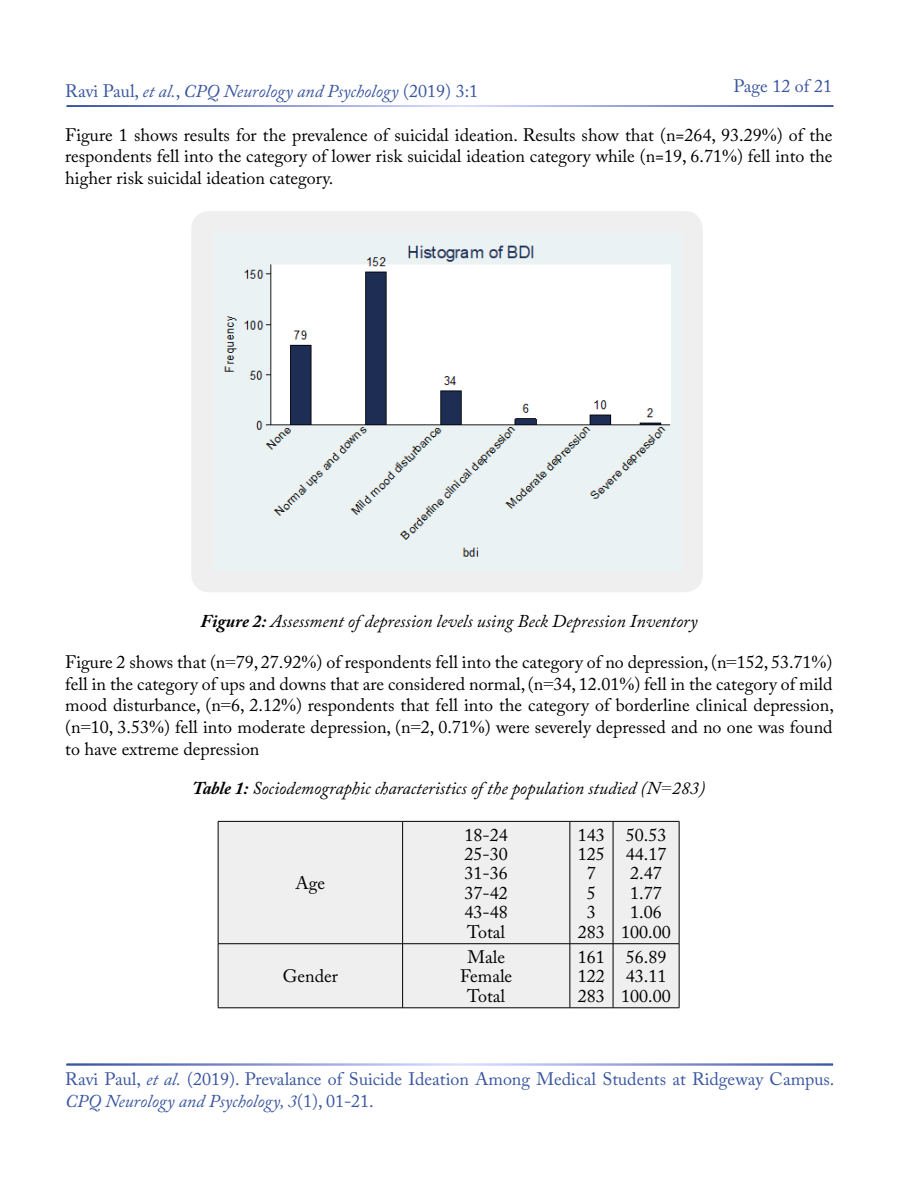
<style>
.page{position:relative;width:900px;height:1200px;background:#fff}
.page>*{position:absolute;margin:0;border:0;box-sizing:border-box;transform-origin:0 0}
.t1{font:18px/19.4px "Adobe Caslon Pro";color:#000;text-align:justify}
.t2{font:18px/21.6px "Adobe Caslon Pro";color:#3955a0}
.t3{font:italic 18px "Adobe Caslon Pro";color:#000}
.t4{font:italic 18px "Adobe Caslon Pro";color:#3955a0}
.s1{font-style:normal}
.s2{font-family:"Times New Roman"}
.s3{font-weight:700}
.s4{font-style:italic}
</style>
<div class="page">
<div style="left:191px;top:211px;width:512px;height:381px;background:#efeff0;border-radius:18px"></div>
<img style="left:224px;top:245px;width:447px;height:312px">
<div style="left:219px;top:822px;width:460px;height:186px;background:#efeff0"></div>
<hr style="left:218px;top:821px;width:185px;height:1px;background:#000">
<hr style="left:218px;top:822px;width:1px;height:122px;background:#000">
<hr style="left:403px;top:821px;width:167px;height:1px;background:#000">
<hr style="left:402px;top:822px;width:1px;height:122px;background:#000">
<hr style="left:570px;top:821px;width:43px;height:1px;background:#000">
<hr style="left:570px;top:822px;width:1px;height:122px;background:#000">
<hr style="left:613px;top:821px;width:66px;height:1px;background:#000">
<hr style="left:613px;top:822px;width:1px;height:122px;background:#000">
<hr style="left:679px;top:822px;width:1px;height:122px;background:#000">
<hr style="left:218px;top:943px;width:185px;height:1px;background:#000">
<hr style="left:218px;top:944px;width:1px;height:64px;background:#000">
<hr style="left:403px;top:943px;width:167px;height:1px;background:#000">
<hr style="left:402px;top:944px;width:1px;height:64px;background:#000">
<hr style="left:570px;top:943px;width:43px;height:1px;background:#000">
<hr style="left:570px;top:944px;width:1px;height:64px;background:#000">
<hr style="left:613px;top:943px;width:66px;height:1px;background:#000">
<hr style="left:613px;top:944px;width:1px;height:64px;background:#000">
<hr style="left:679px;top:944px;width:1px;height:64px;background:#000">
<hr style="left:218px;top:1008px;width:185px;height:1px;background:#000">
<hr style="left:403px;top:1008px;width:167px;height:1px;background:#000">
<hr style="left:570px;top:1008px;width:43px;height:1px;background:#000">
<hr style="left:613px;top:1008px;width:66px;height:1px;background:#000">
<p class="t4" style="left:65px;top:80px;width:414px"><span class="s1">Ravi Paul,</span> et al.<span class="s1">,</span> CPQ Neurology and Psychology <span class="s1">(2019) 3:1</span></p>
<p class="t2" style="left:733px;top:75px;width:100px">Page 12 of 21</p>
<p class="t1" style="left:65px;top:124px;width:769px;line-height:21.6px">Figure 1 shows results for the prevalence of suicidal ideation. Results show that (n=264, 93.29<span class="s2">%</span>) of the respondents fell into the category of lower risk suicidal ideation category while (n=19, 6.71<span class="s2">%</span>) fell into the higher risk suicidal ideation category.</p>
<p class="t3" style="left:200px;top:610px;width:499px"><span class="s3">Figure 2:</span> Assessment of depression levels using Beck Depression Inventory</p>
<p class="t1" style="left:65px;top:651px;width:770px;line-height:21.6px">Figure 2 shows that (n<span class="s2">=</span>79, 27.92<span class="s2">%</span>) of respondents fell into the category of no depression, (n<span class="s2">=</span>152, 53.71<span class="s2">%</span>) fell in the category of ups and downs that are considered normal, (n<span class="s2">=</span>34, 12.01<span class="s2">%</span>) fell in the category of mild mood disturbance, (n<span class="s2">=</span>6, 2.12<span class="s2">%</span>) respondents that fell into the category of borderline clinical depression, (n<span class="s2">=</span>10, 3.53<span class="s2">%</span>) fell into moderate depression, (n<span class="s2">=</span>2, 0.71<span class="s2">%</span>) were severely depressed and no one was found to have extreme depression</p>
<p class="t3" style="left:192px;top:777px;width:515px"><span class="s3">Table 1:</span> Sociodemographic characteristics of the population studied (N<span class="s2">=</span>283)</p>
<p class="t1" style="left:296px;top:873px;width:31px">Age</p>
<p class="t1" style="left:283px;top:966px;width:57px">Gender</p>
<p class="t1" style="left:465px;top:825px;width:45px">18-24<br>25-30<br>31-36<br>37-42<br>43-48<br>Total</p>
<p class="t1" style="left:578px;top:825px;width:28px;text-align:center">143<br>125<br>7<br>5<br>3<br>283</p>
<p class="t1" style="left:621px;top:825px;width:51px;text-align:center">50.53<br>44.17<br>2.47<br>1.77<br>1.06<br>100.00</p>
<p class="t1" style="left:460px;top:947px;width:54px;text-align:center">Male<br>Female<br>Total</p>
<p class="t1" style="left:578px;top:947px;width:28px">161<br>122<br>283</p>
<p class="t1" style="left:621px;top:947px;width:51px;text-align:left">56.89<br>43.11<br>100.00</p>
<p class="t2" style="left:65px;top:1068px;width:771px">Ravi Paul, <span class="s4">et al.</span> (2019). Prevalance of Suicide Ideation Among Medical Students at Ridgeway Campus.<br><span class="s4">CPQ Neurology and Psychology, 3</span>(1), 01-21.</p>
</div>
